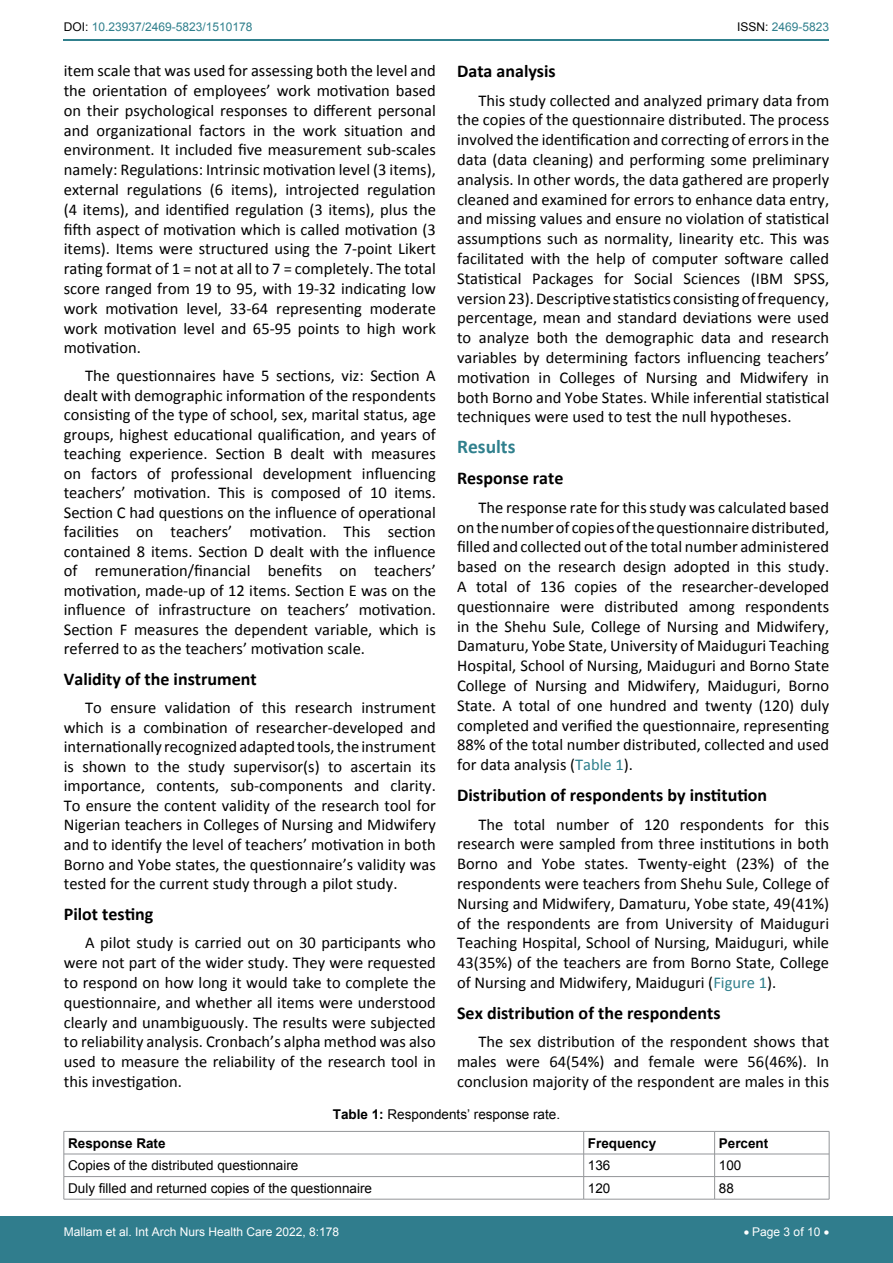
<style>
.page{position:relative;width:893px;height:1263px;background:#fff}
.page>*{position:absolute;margin:0;border:0;box-sizing:border-box;transform-origin:0 0}
.t1{font:700 19.5px "Calibri";color:#30808d}
.t2{font:700 18px "Calibri";color:#000}
.t3{font:16.5px/19.8px "Calibri";color:#000;text-align:justify}
.t4{font:13.5px "Arial";color:#000}
.t5{font:700 13.5px "Arial";color:#000}
.t6{font:12px "Arial";color:#fff}
.t7{font:12px "Arial";color:#30808d}
.s1{color:#000}
.s2{color:#30808d}
.s3{font-weight:700}
</style>
<div class="page">
<hr style="left:64px;top:40px;width:765px;height:1px;background:#30808d">
<div style="left:0;top:1217px;width:893px;height:46px;background:#307d8d"></div>
<hr style="left:64px;top:1131px;width:520px;height:1px;background:#939598">
<hr style="left:584px;top:1131px;width:131px;height:1px;background:#939598">
<hr style="left:715px;top:1131px;width:114px;height:1px;background:#939598">
<hr style="left:64px;top:1154px;width:520px;height:1px;background:#939598">
<hr style="left:584px;top:1154px;width:131px;height:1px;background:#939598">
<hr style="left:715px;top:1154px;width:114px;height:1px;background:#939598">
<hr style="left:64px;top:1176px;width:520px;height:1px;background:#939598">
<svg style="left:64px;top:1132px;width:1px;height:67px"></svg>
<hr style="left:584px;top:1176px;width:131px;height:1px;background:#939598">
<svg style="left:583px;top:1131px;width:1px;height:68px"></svg>
<hr style="left:715px;top:1176px;width:114px;height:1px;background:#939598">
<svg style="left:714px;top:1131px;width:1px;height:68px"></svg>
<svg style="left:829px;top:1131px;width:1px;height:68px"></svg>
<hr style="left:64px;top:1199px;width:520px;height:1px;background:#939598">
<hr style="left:584px;top:1199px;width:131px;height:1px;background:#939598">
<hr style="left:715px;top:1199px;width:114px;height:1px;background:#939598">
<p class="t7" style="left:64px;top:19px;width:190px"><span class="s1">DOI:</span> 10.23937/2469-5823/1510178</p>
<p class="t7" style="left:737px;top:19px;width:94px"><span class="s1">ISSN:</span> 2469-5823</p>
<p class="t3" style="left:64px;top:61px;width:374px">item scale that was used for assessing both the level and the orientation of employees’ work motivation based on their psychological responses to different personal and organizational factors in the work situation and environment. It included five measurement sub-scales namely: Regulations: Intrinsic motivation level (3 items), external regulations (6 items), introjected regulation (4 items), and identified regulation (3 items), plus the fifth aspect of motivation which is called motivation (3 items). Items were structured using the 7-point Likert rating format of 1 = not at all to 7 = completely. The total score ranged from 19 to 95, with 19-32 indicating low work motivation level, 33-64 representing moderate work motivation level and 65-95 points to high work motivation.</p>
<p class="t3" style="left:64px;top:366px;width:374px;text-indent:21px">The questionnaires have 5 sections, viz: Section A dealt with demographic information of the respondents consisting of the type of school, sex, marital status, age groups, highest educational qualification, and years of teaching experience. Section B dealt with measures on factors of professional development influencing teachers’ motivation. This is composed of 10 items.<br>Section C had questions on the influence of operational facilities on teachers’ motivation. This section contained 8 items. Section D dealt with the influence of remuneration/financial benefits on teachers’ motivation, made-up of 12 items. Section E was on the influence of infrastructure on teachers’ motivation.<br>Section F measures the dependent variable, which is referred to as the teachers’ motivation scale.</p>
<p class="t2" style="left:64px;top:668px;width:194px">Validity of the instrument</p>
<p class="t3" style="left:64px;top:698px;width:374px;text-indent:21px">To ensure validation of this research instrument which is a combination of researcher-developed and internationally recognized adapted tools, the instrument is shown to the study supervisor(s) to ascertain its importance, contents, sub-components and clarity.<br>To ensure the content validity of the research tool for Nigerian teachers in Colleges of Nursing and Midwifery and to identify the level of teachers’ motivation in both Borno and Yobe states, the questionnaire’s validity was tested for the current study through a pilot study.</p>
<p class="t2" style="left:64px;top:902px;width:91px">Pilot testing</p>
<p class="t3" style="left:64px;top:933px;width:374px;text-indent:21px">A pilot study is carried out on 30 participants who were not part of the wider study. They were requested to respond on how long it would take to complete the questionnaire, and whether all items were understood clearly and unambiguously. The results were subjected to reliability analysis. Cronbach’s alpha method was also used to measure the reliability of the research tool in this investigation.</p>
<p class="t2" style="left:457px;top:60px;width:100px">Data analysis</p>
<p class="t3" style="left:457px;top:90px;width:374px;text-indent:21px">This study collected and analyzed primary data from the copies of the questionnaire distributed. The process involved the identification and correcting of errors in the data (data cleaning) and performing some preliminary analysis. In other words, the data gathered are properly cleaned and examined for errors to enhance data entry, and missing values and ensure no violation of statistical assumptions such as normality, linearity etc. This was facilitated with the help of computer software called Statistical Packages for Social Sciences (IBM SPSS, version 23). Descriptive statistics consisting of frequency, percentage, mean and standard deviations were used to analyze both the demographic data and research variables by determining factors influencing teachers’ motivation in Colleges of Nursing and Midwifery in both Borno and Yobe States. While inferential statistical techniques were used to test the null hypotheses.</p>
<p class="t1" style="left:457px;top:434px;width:60px">Results</p>
<p class="t2" style="left:457px;top:467px;width:108px">Response rate</p>
<p class="t3" style="left:457px;top:497px;width:374px;text-indent:21px">The response rate for this study was calculated based on the number of copies of the questionnaire distributed, filled and collected out of the total number administered based on the research design adopted in this study.<br>A total of 136 copies of the researcher-developed questionnaire were distributed among respondents in the Shehu Sule, College of Nursing and Midwifery, Damaturu, Yobe State, University of Maiduguri Teaching Hospital, School of Nursing, Maiduguri and Borno State College of Nursing and Midwifery, Maiduguri, Borno State. A total of one hundred and twenty (120) duly completed and verified the questionnaire, representing 88% of the total number distributed, collected and used for data analysis (<span class="s2">Table 1</span>).</p>
<p class="t2" style="left:457px;top:784px;width:312px">Distribution of respondents by institution</p>
<p class="t3" style="left:457px;top:814px;width:374px;text-indent:21px">The total number of 120 respondents for this research were sampled from three institutions in both Borno and Yobe states. Twenty-eight (23%) of the respondents were teachers from Shehu Sule, College of Nursing and Midwifery, Damaturu, Yobe state, 49(41%) of the respondents are from University of Maiduguri Teaching Hospital, School of Nursing, Maiduguri, while 43(35%) of the teachers are from Borno State, College of Nursing and Midwifery, Maiduguri (<span class="s2">Figure 1</span>).</p>
<p class="t2" style="left:457px;top:1001px;width:265px">Sex distribution of the respondents</p>
<p class="t3" style="left:457px;top:1032px;width:374px;text-indent:21px">The sex distribution of the respondent shows that males were 64(54%) and female were 56(46%). In conclusion majority of the respondent are males in this</p>
<p class="t4" style="left:333px;top:1105px;width:229px"><span class="s3">Table 1:</span> Respondents’ response rate.</p>
<p class="t5" style="left:68px;top:1134px;width:99px">Response Rate</p>
<p class="t5" style="left:588px;top:1134px;width:70px">Frequency</p>
<p class="t5" style="left:719px;top:1134px;width:51px">Percent</p>
<p class="t4" style="left:68px;top:1156px;width:232px">Copies of the distributed questionnaire</p>
<p class="t4" style="left:588px;top:1156px;width:24px">136</p>
<p class="t4" style="left:719px;top:1156px;width:24px">100</p>
<p class="t4" style="left:68px;top:1179px;width:305px">Duly filled and returned copies of the questionnaire</p>
<p class="t4" style="left:588px;top:1179px;width:24px">120</p>
<p class="t4" style="left:719px;top:1179px;width:17px">88</p>
<p class="t6" style="left:64px;top:1223px;width:277px">Mallam et al. Int Arch Nurs Health Care 2022, 8:178</p>
<p class="t6" style="left:744px;top:1223px;width:87px">• Page 3 of 10 •</p>
</div>
